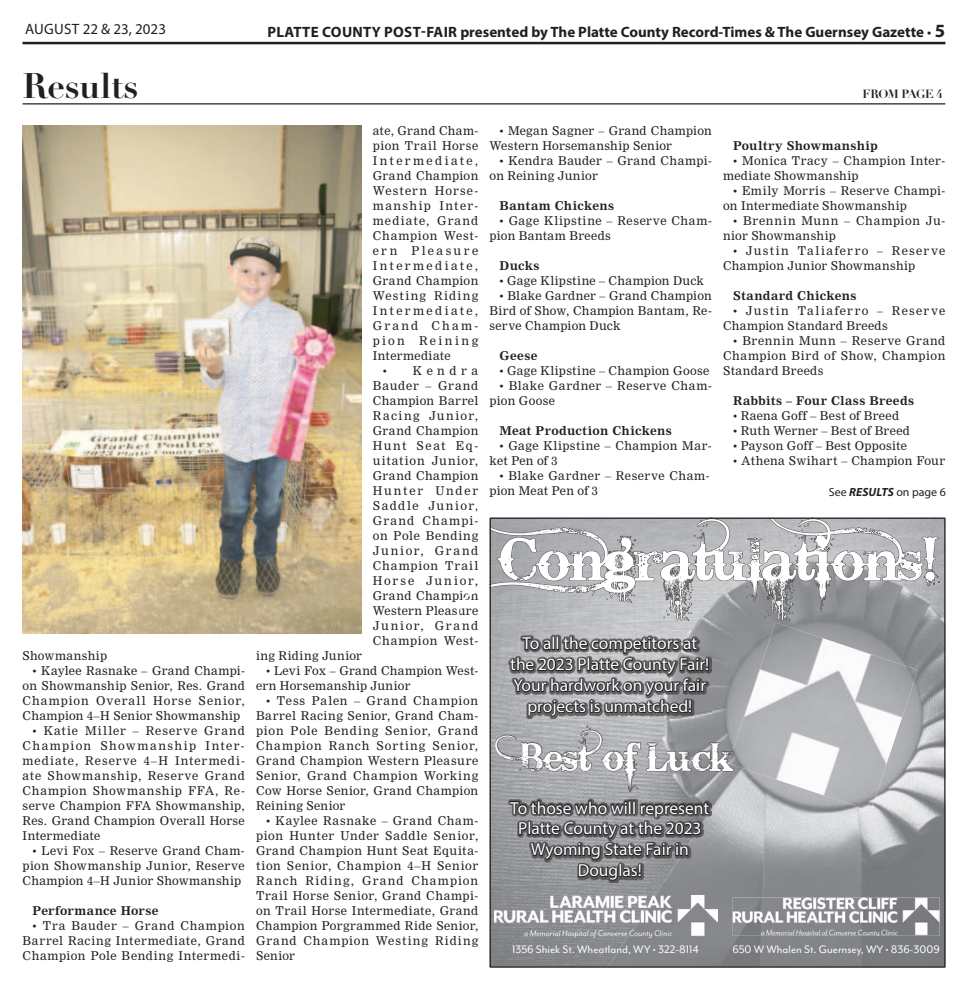
<style>
.page{position:relative;width:968px;height:990px;background:#fff}
.page>*{position:absolute;margin:0;border:0;box-sizing:border-box;transform-origin:0 0}
.t1{font:58.75px "Bleeding Cowboys";color:#fff}
.t2{font:38.75px "Bleeding Cowboys";color:#fff}
.t3{font:700 35px "Didot";letter-spacing:-.01em;color:#231f20}
.t4{font:17.38px/20.9px "Myriad Pro";color:#fff;text-align:center}
.t5{font:700 15px "Myriad Pro";color:#231f20}
.t6{font:15px "Myriad Pro";color:#231f20}
.t7{font:12.5px "Mr Eaves Mod OT";color:#fff}
.t8{font:11.88px/15px "Nimrod MT Std";letter-spacing:.035em;color:#231f20}
.t9{font:700 11.88px "Nimrod";letter-spacing:.025em;color:#231f20}
.t10{font:11.88px/15px "Nimrod MT Std";letter-spacing:.085em;color:#231f20}
.t11{font:11.88px "Myriad Pro";letter-spacing:.005em;color:#231f20}
.t12{font:700 11.88px "Didot";letter-spacing:-.04em;color:#231f20}
.s1{font-weight:400}
.s2{font-size:18.75px}
.s3{font-weight:700;font-style:italic}
</style>
<div class="page">
<hr style="left:22px;top:42px;width:923px;height:2px;background:#231f20">
<hr style="left:23px;top:103px;width:922px;height:1px;background:#231f20">
<svg style="left:489px;top:518px;width:456px;height:450px;background:#a2a3a6"></svg>
<img style="left:508px;top:799px;width:203px;height:84px">
<svg style="left:508px;top:800px;width:202px;height:82px;background:#69686b"></svg>
<img style="left:508px;top:635px;width:203px;height:84px">
<svg style="left:509px;top:635px;width:200px;height:83px;background:#6e6d6f"></svg>
<img style="left:22px;top:125px;width:339px;height:509px">
<p class="t6" style="left:25px;top:23px;width:142px">AUGUST 22 &amp; 23, 2023</p>
<p class="t5" style="left:267px;top:26px;width:679px">PLATTE COUNTY POST-FAIR presented by The Platte County Record-Times &amp; The Guernsey Gazette <span class="s1">•</span> <span class="s2">5</span></p>
<h3 class="t3" style="left:23px;top:65px;width:117px">Results</h3>
<p class="t12" style="left:862px;top:87px;width:82px">FROM PAGE 4</p>
<p class="t8" style="left:23px;top:649px;width:86px">Showmanship</p>
<p class="t8" style="left:23px;top:664px;width:224px;text-align:justify;text-indent:10px">• Kaylee Rasnake – Grand Champi&shy;on Showmanship Senior, Res. Grand Champion Overall Horse Senior, Champion 4–H Senior Showmanship</p>
<p class="t8" style="left:23px;top:724px;width:224px;text-align:justify;text-indent:10px">• Katie Miller – Reserve Grand Champion Showmanship Inter&shy;mediate, Reserve 4–H Intermedi&shy;ate Showmanship, Reserve Grand Champion Showmanship FFA, Re&shy;serve Champion FFA Showmanship, Res. Grand Champion Overall Horse Intermediate</p>
<p class="t8" style="left:23px;top:844px;width:224px;text-align:justify;text-indent:10px">• Levi Fox – Reserve Grand Cham&shy;pion Showmanship Junior, Reserve Champion 4–H Junior Showmanship</p>
<p class="t9" style="left:33px;top:906px;width:127px">Performance Horse</p>
<p class="t8" style="left:23px;top:919px;width:224px;text-align:justify;text-indent:10px">• Tra Bauder – Grand Champion Barrel Racing Intermediate, Grand Champion Pole Bending Intermedi-</p>
<p class="t8" style="left:489px;top:124px;width:224px;text-indent:10px">• Megan Sagner – Grand Champion<br>Western Horsemanship Senior</p>
<p class="t8" style="left:489px;top:154px;width:224px;text-indent:10px">• Kendra Bauder – Grand Champi&shy;on Reining Junior</p>
<p class="t9" style="left:499px;top:201px;width:116px">Bantam Chickens</p>
<p class="t8" style="left:489px;top:214px;width:224px;text-indent:10px">• Gage Klipstine – Reserve Cham&shy;pion Bantam Breeds</p>
<p class="t9" style="left:499px;top:261px;width:41px">Ducks</p>
<p class="t8" style="left:499px;top:274px;width:206px">• Gage Klipstine – Champion Duck</p>
<p class="t8" style="left:489px;top:289px;width:224px;text-align:justify;text-indent:10px">• Blake Gardner – Grand Champion Bird of Show, Champion Bantam, Re&shy;serve Champion Duck</p>
<p class="t9" style="left:499px;top:351px;width:39px">Geese</p>
<p class="t8" style="left:499px;top:364px;width:211px">• Gage Klipstine – Champion Goose</p>
<p class="t8" style="left:489px;top:379px;width:224px;text-indent:10px">• Blake Gardner – Reserve Cham&shy;pion Goose</p>
<p class="t9" style="left:499px;top:426px;width:174px">Meat Production Chickens</p>
<p class="t8" style="left:489px;top:439px;width:224px;text-indent:10px">• Gage Klipstine – Champion Mar&shy;ket Pen of 3</p>
<p class="t8" style="left:489px;top:469px;width:221px;text-indent:10px">• Blake Gardner – Reserve Cham&shy;pion Meat Pen of 3</p>
<p class="t8" style="left:373px;top:124px;width:107px;text-align:justify">ate, Grand Cham&shy;pion Trail Horse Intermediate, Grand Champion Western Horse&shy;manship Inter&shy;mediate, Grand Champion West&shy;ern Pleasure Intermediate, Grand Champion Westing Riding Intermediate, Grand Cham&shy;pion Reining Intermediate</p>
<p class="t8" style="left:373px;top:364px;width:107px;text-align:justify;text-indent:10px">• Kendra Bauder – Grand Champion Barrel Racing Junior, Grand Champion Hunt Seat Eq&shy;uitation Junior, Grand Champion Hunter Under Saddle Junior, Grand Champi&shy;on Pole Bending Junior, Grand Champion Trail Horse Junior, Grand Champion Western Pleasure Junior, Grand Champion West-</p>
<p class="t9" style="left:733px;top:141px;width:146px">Poultry Showmanship</p>
<p class="t8" style="left:723px;top:154px;width:224px;text-indent:10px">• Monica Tracy – Champion Inter&shy;mediate Showmanship</p>
<p class="t8" style="left:723px;top:184px;width:224px;text-indent:10px">• Emily Morris – Reserve Champi&shy;on Intermediate Showmanship</p>
<p class="t8" style="left:723px;top:214px;width:224px;text-indent:10px">• Brennin Munn – Champion Ju&shy;nior Showmanship</p>
<p class="t8" style="left:723px;top:244px;width:224px;text-indent:10px">• Justin Taliaferro – Reserve<br>Champion Junior Showmanship</p>
<p class="t9" style="left:733px;top:291px;width:125px">Standard Chickens</p>
<p class="t10" style="left:723px;top:304px;width:224px;text-indent:10px">• Justin Taliaferro – Reserve<br>Champion Standard Breeds</p>
<p class="t8" style="left:723px;top:334px;width:224px;text-align:justify;text-indent:10px">• Brennin Munn – Reserve Grand Champion Bird of Show, Champion Standard Breeds</p>
<p class="t9" style="left:733px;top:396px;width:183px">Rabbits – Four Class Breeds</p>
<p class="t8" style="left:733px;top:409px;width:167px">• Raena Goff – Best of Breed</p>
<p class="t8" style="left:733px;top:424px;width:178px">• Ruth Werner – Best of Breed</p>
<p class="t8" style="left:733px;top:439px;width:175px">• Payson Goff – Best Opposite</p>
<p class="t8" style="left:733px;top:454px;width:214px">• Athena Swihart – Champion Four</p>
<h1 class="t1" style="left:497px;top:526px;width:502px">Congratulations!</h1>
<p class="t11" style="left:828px;top:487px;width:119px">See <span class="s3">RESULTS</span> on page 6</p>
<h3 class="t4" style="left:510px;top:635px;width:200px">To all the competitors at the 2023 Platte County Fair!<br>Your hardwork on your fair projects is unmatched!</h3>
<p class="t8" style="left:256px;top:649px;width:107px">ing Riding Junior</p>
<p class="t8" style="left:256px;top:664px;width:224px;text-indent:10px">• Levi Fox – Grand Champion West&shy;ern Horsemanship Junior</p>
<p class="t8" style="left:256px;top:694px;width:224px;text-align:justify;text-indent:10px">• Tess Palen – Grand Champion Barrel Racing Senior, Grand Cham&shy;pion Pole Bending Senior, Grand Champion Ranch Sorting Senior, Grand Champion Western Pleasure Senior, Grand Champion Working Cow Horse Senior, Grand Champion Reining Senior</p>
<p class="t8" style="left:256px;top:814px;width:224px;text-align:justify;text-indent:10px">• Kaylee Rasnake – Grand Cham&shy;pion Hunter Under Saddle Senior, Grand Champion Hunt Seat Equita&shy;tion Senior, Champion 4–H Senior Ranch Riding, Grand Champion Trail Horse Senior, Grand Champi&shy;on Trail Horse Intermediate, Grand Champion Porgrammed Ride Senior, Grand Champion Westing Riding Senior</p>
<h2 class="t2" style="left:520px;top:735px;width:213px">Best of Luck</h2>
<h3 class="t4" style="left:510px;top:799px;width:200px">To those who will represent<br>Platte County at the 2023<br>Wyoming State Fair in<br>Douglas!</h3>
<p class="t7" style="left:512px;top:945px;width:188px">1356 Shiek St. Wheatland, WY • 322-8114</p>
<p class="t7" style="left:732px;top:945px;width:209px">650 W Whalen St. Guernsey, WY • 836-3009</p>
</div>
